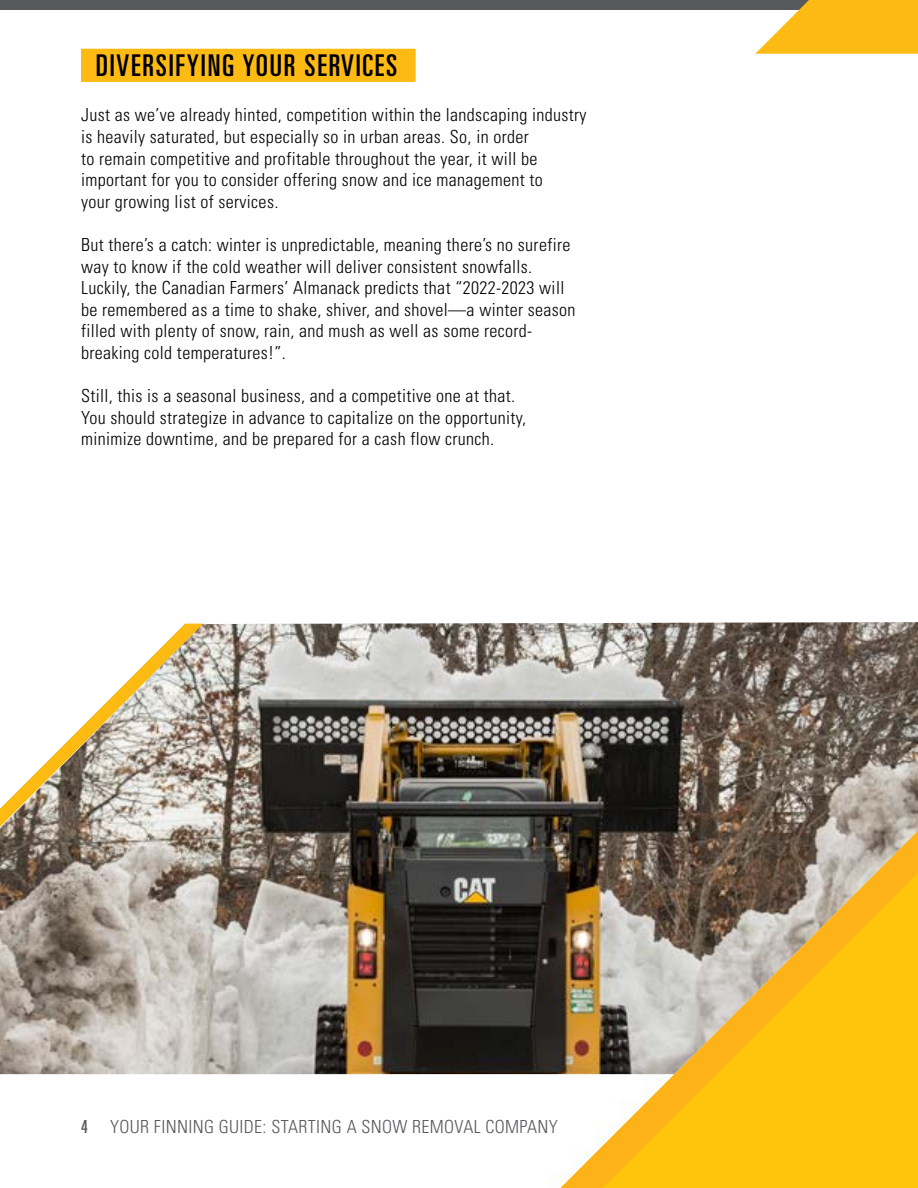
<style>
.page{position:relative;width:918px;height:1188px;background:#fff}
.page>*{position:absolute;margin:0;border:0;box-sizing:border-box;transform-origin:0 0}
.t1{font:ultra-condensed 30px "Univers LT Std";letter-spacing:.06em;color:#000}
.t2{font:300 condensed 18px/21.6px "Univers LT Std";letter-spacing:.02em;color:#000}
.t3{font:300 condensed 18px "Univers LT Std";letter-spacing:.02em;color:#58595b}
.s1{font-weight:400;font-stretch:ultra-condensed;color:#595a5c}
</style>
<div class="page">
<svg style="left:546px;top:1074px;width:372px;height:114px;fill:#ffc50c"></svg>
<div style="left:0;top:0;width:918px;height:10px;background:#58595b"></div>
<svg style="left:755px;top:0;width:163px;height:54px"></svg>
<div style="left:81px;top:49px;width:335px;height:33px;background:#fdba12"></div>
<img style="left:0;top:622px;width:918px;height:452px">
<svg style="left:0;top:624px;width:203px;height:203px"></svg>
<h1 class="t1" style="left:96px;top:48px;width:303px">DIVERSIFYING YOUR SERVICES</h1>
<p class="t2" style="left:81px;top:104px;width:507px">Just as we’ve already hinted, competition within the landscaping industry is heavily saturated, but especially so in urban areas. So, in order<br>to remain competitive and profitable throughout the year, it will be important for you to consider offering snow and ice management to<br>your growing list of services.</p>
<p class="t2" style="left:81px;top:234px;width:496px">But there’s a catch: winter is unpredictable, meaning there’s no surefire way to know if the cold weather will deliver consistent snowfalls.<br>Luckily, the Canadian Farmers’ Almanack predicts that “2022-2023 will be remembered as a time to shake, shiver, and shovel—a winter season filled with plenty of snow, rain, and mush as well as some record&shy;breaking cold temperatures!”.</p>
<p class="t2" style="left:81px;top:385px;width:447px">Still, this is a seasonal business, and a competitive one at that.<br>You should strategize in advance to capitalize on the opportunity, minimize downtime, and be prepared for a cash flow crunch.</p>
<p class="t3" style="left:81px;top:1116px;width:478px"><span class="s1">4</span> YOUR FINNING GUIDE: STARTING A SNOW REMOVAL COMPANY</p>
</div>
